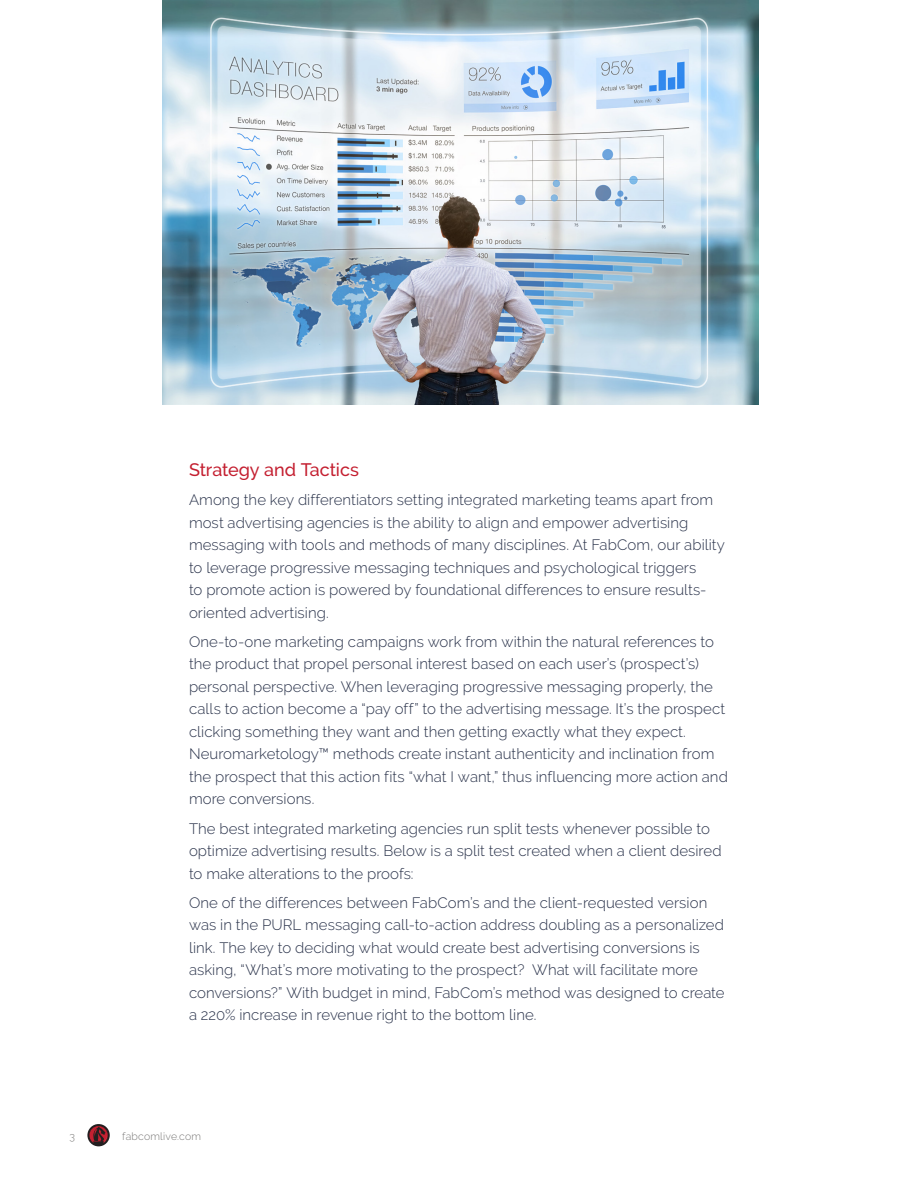
<style>
.page{position:relative;width:918px;height:1188px;background:#fff}
.page>*{position:absolute;margin:0;border:0;box-sizing:border-box;transform-origin:0 0}
.t1{font:500 18px "Raleway";letter-spacing:-.005em;color:#c42031}
.t2{font:300 15px/22.5px "Raleway";letter-spacing:.005em;color:#283149}
.t3{font:300 10.5px "Raleway";letter-spacing:.015em;color:#797877}
</style>
<div class="page">
<svg style="left:87px;top:1124px;width:23px;height:22px"></svg>
<img style="left:162px;top:0;width:597px;height:405px">
<p class="t1" style="left:189px;top:459px;width:171px">Strategy and Tactics</p>
<p class="t2" style="left:189px;top:489px;width:538px">Among the key differentiators setting integrated marketing teams apart from most advertising agencies is the ability to align and empower advertising messaging with tools and methods of many disciplines. At FabCom, our ability to leverage progressive messaging techniques and psychological triggers<br>to promote action is powered by foundational differences to ensure results&shy;oriented advertising.</p>
<p class="t2" style="left:189px;top:630px;width:540px">One-to-one marketing campaigns work from within the natural references to the product that propel personal interest based on each user’s (prospect’s) personal perspective. When leveraging progressive messaging properly, the calls to action become a “pay off” to the advertising message. It’s the prospect clicking something they want and then getting exactly what they expect.<br>Neuromarketology™ methods create instant authenticity and inclination from the prospect that this action fits “what I want,” thus influencing more action and more conversions.</p>
<p class="t2" style="left:189px;top:817px;width:534px">The best integrated marketing agencies run split tests whenever possible to optimize advertising results. Below is a split test created when a client desired to make alterations to the proofs:</p>
<p class="t2" style="left:189px;top:891px;width:537px">One of the differences between FabCom’s and the client-requested version was in the PURL messaging call-to-action address doubling as a personalized link. The key to deciding what would create best advertising conversions is asking, “What’s more motivating to the prospect? What will facilitate more conversions?” With budget in mind, FabCom’s method was designed to create a 220% increase in revenue right to the bottom line.</p>
<p class="t3" style="left:69px;top:1130px;width:7px">3</p>
<p class="t3" style="left:122px;top:1130px;width:80px">fabcomlive.com</p>
</div>
